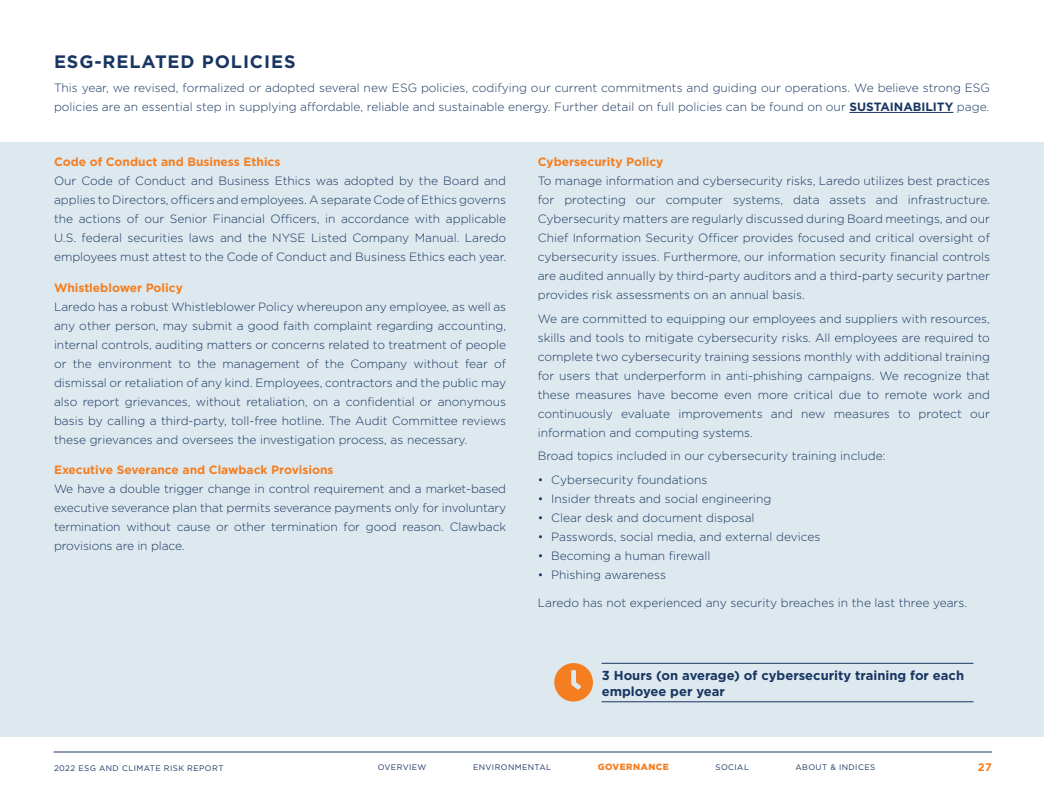
<style>
.page{position:relative;width:1044px;height:792px;background:#fff}
.page>*{position:absolute;margin:0;border:0;box-sizing:border-box;transform-origin:0 0}
.t1{font:700 18px "Gotham";letter-spacing:.05em;color:#193661}
.t2{font:700 13px/16px "Gotham";color:#193661}
.t3{font:300 12px/19px "Gotham";color:#193661;text-align:justify}
.t4{font:700 12px "Gotham";color:#f57e21}
.t5{font:700 11px "Gotham";color:#f57e21}
.t6{font:900 9px "Gotham";letter-spacing:.05em;color:#f57e21}
.t7{font:8px "Gotham";letter-spacing:.05em;color:#193661}
.s1{font-weight:700}
</style>
<div class="page">
<hr style="left:54px;top:752px;width:938px;height:1px;background:#193661">
<div style="left:0;top:142px;width:1044px;height:595px;background:#dde9ef"></div>
<hr style="left:849px;top:112px;width:104px;height:1px;background:#193661">
<svg style="left:554px;top:663px;width:39px;height:39px"></svg>
<hr style="left:602px;top:663px;width:371px;height:1px;background:#193661">
<hr style="left:602px;top:702px;width:371px;height:1px;background:#193661">
<h1 class="t1" style="left:54px;top:50px;width:243px">ESG-RELATED POLICIES</h1>
<p class="t3" style="left:54px;top:78px;width:938px">This year, we revised, formalized or adopted several new ESG policies, codifying our current commitments and guiding our operations. We believe strong ESG policies are an essential step in supplying affordable, reliable and sustainable energy. Further detail on full policies can be found on our <span class="s1">SUSTAINABILITY</span> page.</p>
<p class="t4" style="left:54px;top:154px;width:228px">Code of Conduct and Business Ethics</p>
<p class="t3" style="left:54px;top:171px;width:454px">Our Code of Conduct and Business Ethics was adopted by the Board and applies to Directors, officers and employees. A separate Code of Ethics governs the actions of our Senior Financial Officers, in accordance with applicable U.S. federal securities laws and the NYSE Listed Company Manual. Laredo employees must attest to the Code of Conduct and Business Ethics each year.</p>
<p class="t4" style="left:54px;top:280px;width:130px">Whistleblower Policy</p>
<p class="t3" style="left:54px;top:297px;width:454px">Laredo has a robust Whistleblower Policy whereupon any employee, as well as any other person, may submit a good faith complaint regarding accounting, internal controls, auditing matters or concerns related to treatment of people or the environment to the management of the Company without fear of dismissal or retaliation of any kind. Employees, contractors and the public may also report grievances, without retaliation, on a confidential or anonymous basis by calling a third-party, toll-free hotline. The Audit Committee reviews these grievances and oversees the investigation process, as necessary.</p>
<p class="t4" style="left:54px;top:462px;width:281px">Executive Severance and Clawback Provisions</p>
<p class="t3" style="left:54px;top:479px;width:454px">We have a double trigger change in control requirement and a market-based executive severance plan that permits severance payments only for involuntary termination without cause or other termination for good reason. Clawback provisions are in place.</p>
<p class="t4" style="left:538px;top:154px;width:127px">Cybersecurity Policy</p>
<p class="t3" style="left:538px;top:171px;width:454px">To manage information and cybersecurity risks, Laredo utilizes best practices for protecting our computer systems, data assets and infrastructure.<br>Cybersecurity matters are regularly discussed during Board meetings, and our Chief Information Security Officer provides focused and critical oversight of cybersecurity issues. Furthermore, our information security financial controls are audited annually by third-party auditors and a third-party security partner provides risk assessments on an annual basis.</p>
<p class="t3" style="left:538px;top:309px;width:454px">We are committed to equipping our employees and suppliers with resources, skills and tools to mitigate cybersecurity risks. All employees are required to complete two cybersecurity training sessions monthly with additional training for users that underperform in anti-phishing campaigns. We recognize that these measures have become even more critical due to remote work and continuously evaluate improvements and new measures to protect our information and computing systems.</p>
<p class="t3" style="left:538px;top:446px;width:349px">Broad topics included in our cybersecurity training include:</p>
<p class="t3" style="left:538px;top:470px;width:171px">• Cybersecurity foundations</p>
<p class="t3" style="left:538px;top:489px;width:235px">• Insider threats and social engineering</p>
<p class="t3" style="left:538px;top:508px;width:218px">• Clear desk and document disposal</p>
<p class="t3" style="left:538px;top:527px;width:284px">• Passwords, social media, and external devices</p>
<p class="t3" style="left:538px;top:546px;width:174px">• Becoming a human firewall</p>
<p class="t3" style="left:538px;top:565px;width:130px">• Phishing awareness</p>
<p class="t3" style="left:538px;top:593px;width:431px">Laredo has not experienced any security breaches in the last three years.</p>
<p class="t2" style="left:602px;top:667px;width:364px">3 Hours (on average) of cybersecurity training for each employee per year</p>
<p class="t7" style="left:54px;top:763px;width:171px">2022 ESG AND CLIMATE RISK REPORT</p>
<p class="t7" style="left:378px;top:762px;width:50px">OVERVIEW</p>
<p class="t7" style="left:473px;top:762px;width:80px">ENVIRONMENTAL</p>
<p class="t6" style="left:598px;top:760px;width:73px">GOVERNANCE</p>
<p class="t7" style="left:716px;top:762px;width:35px">SOCIAL</p>
<p class="t7" style="left:796px;top:762px;width:81px">ABOUT &amp; INDICES</p>
<p class="t5" style="left:978px;top:760px;width:16px">27</p>
</div>
